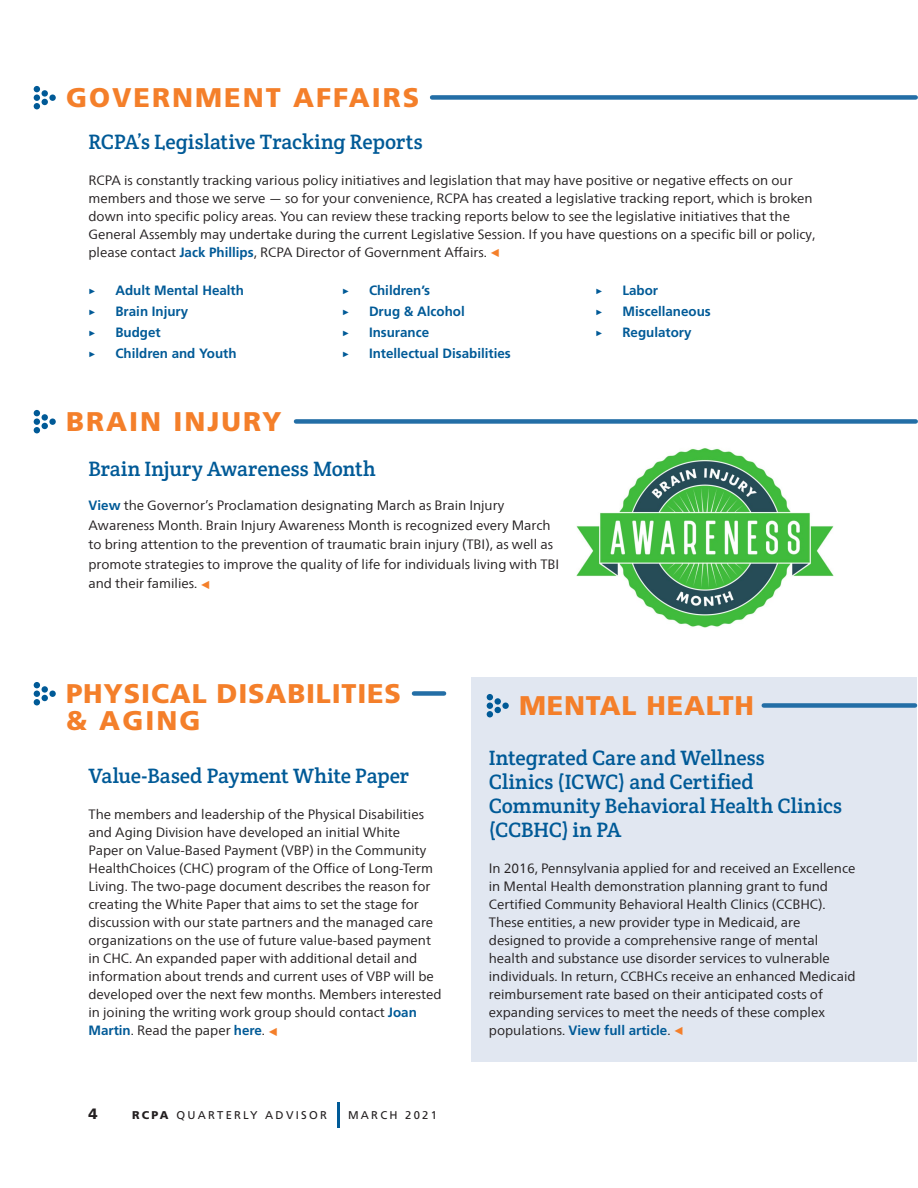
<style>
.page{position:relative;width:918px;height:1188px;background:#fff}
.page>*{position:absolute;margin:0;border:0;box-sizing:border-box;transform-origin:0 0}
.t1{font:900 27px "Frutiger LT Std";letter-spacing:.03em;color:#f47f2a}
.t2{font:900 27px "Frutiger LT Std";letter-spacing:.075em;color:#f47f2a}
.BODY_TEXT{font:21px/24px "Crete Round";letter-spacing:-.005em;color:#005a97}
.t3{font:900 15px "Frutiger LT Std";color:#231f20}
.BODY_TEXT-2{font:13.5px/18px "Frutiger Neue LT Com";color:#231f20}
.BODY_TEXT-3{font:700 13.5px "Frutiger LT Std";color:#005a97}
.t4{font:11.25px "Frutiger LT Std";letter-spacing:.2em;color:#231f20}
.s1{font-family:"Frutiger LT Std";font-weight:700;color:#005a97}
.s2{font-weight:900}
</style>
<div class="page">
<hr style="left:338px;top:1102px;width:2px;height:25px;background:#005a97">
<img style="left:576px;top:448px;width:258px;height:180px">
<div style="left:472px;top:677px;width:445px;height:385px;background:#e1e7f1"></div>
<div style="left:296px;top:419px;width:620px;height:5px;background:#236ea6"></div>
<div style="left:414px;top:691px;width:30px;height:5px;background:#236ea6"></div>
<div style="left:432px;top:95px;width:484px;height:5px;background:#236ea6"></div>
<div style="left:764px;top:703px;width:151px;height:5px;background:#236ea6"></div>
<p class="t2" style="left:66px;top:81px;width:355px">GOVERNMENT AFFAIRS</p>
<p class="BODY_TEXT" style="left:88px;top:129px;width:336px">RCPA’s Legislative Tracking Reports</p>
<p class="BODY_TEXT-2" style="left:88px;top:171px;width:728px">RCPA is constantly tracking various policy initiatives and legislation that may have positive or negative effects on our members and those we serve — so for your convenience, RCPA has created a legislative tracking report, which is broken down into specific policy areas. You can review these tracking reports below to see the legislative initiatives that the General Assembly may undertake during the current Legislative Session. If you have questions on a specific bill or policy, please contact <span class="s1">Jack Phillips</span>, RCPA Director of Government Affairs.</p>
<p class="BODY_TEXT-3" style="left:116px;top:283px;width:130px">Adult Mental Health</p>
<p class="BODY_TEXT-3" style="left:116px;top:304px;width:74px">Brain Injury</p>
<p class="BODY_TEXT-3" style="left:116px;top:325px;width:47px">Budget</p>
<p class="BODY_TEXT-3" style="left:116px;top:346px;width:123px">Children and Youth</p>
<p class="BODY_TEXT-3" style="left:369px;top:282px;width:63px">Children’s</p>
<p class="BODY_TEXT-3" style="left:369px;top:303px;width:97px">Drug &amp; Alcohol</p>
<p class="BODY_TEXT-3" style="left:369px;top:324px;width:62px">Insurance</p>
<p class="BODY_TEXT-3" style="left:369px;top:345px;width:143px">Intellectual Disabilities</p>
<p class="BODY_TEXT-3" style="left:622px;top:282px;width:37px">Labor</p>
<p class="BODY_TEXT-3" style="left:622px;top:303px;width:90px">Miscellaneous</p>
<p class="BODY_TEXT-3" style="left:622px;top:324px;width:71px">Regulatory</p>
<p class="t2" style="left:66px;top:405px;width:217px">BRAIN INJURY</p>
<p class="BODY_TEXT" style="left:88px;top:457px;width:289px">Brain Injury Awareness Month</p>
<p class="BODY_TEXT-2" style="left:88px;top:496px;width:472px;line-height:19.5px"><span class="s1">View</span> the Governor’s Proclamation designating March as Brain Injury Awareness Month. Brain Injury Awareness Month is recognized every March to bring attention to the prevention of traumatic brain injury (TBI), as well as promote strategies to improve the quality of life for individuals living with TBI and their families.</p>
<p class="t1" style="left:66px;top:677px;width:337px">PHYSICAL DISABILITIES</p>
<p class="t1" style="left:66px;top:704px;width:136px">&amp; AGING</p>
<p class="BODY_TEXT" style="left:88px;top:764px;width:322px">Value-Based Payment White Paper</p>
<p class="BODY_TEXT-2" style="left:88px;top:805px;width:355px">The members and leadership of the Physical Disabilities and Aging Division have developed an initial White<br>Paper on Value-Based Payment (VBP) in the Community HealthChoices (CHC) program of the Office of Long-Term Living. The two-page document describes the reason for creating the White Paper that aims to set the stage for discussion with our state partners and the managed care organizations on the use of future value-based payment in CHC. An expanded paper with additional detail and information about trends and current uses of VBP will be developed over the next few months. Members interested in joining the writing work group should contact <span class="s1">Joan Martin</span>. Read the paper <span class="s1">here</span>.</p>
<p class="t3" style="left:88px;top:1104px;width:11px">4</p>
<p class="t4" style="left:132px;top:1108px;width:196px"><span class="s2">RCPA</span> QUARTERLY ADVISOR</p>
<p class="t4" style="left:348px;top:1108px;width:91px">MARCH 2021</p>
<p class="t1" style="left:519px;top:689px;width:237px">MENTAL HEALTH</p>
<p class="BODY_TEXT" style="left:489px;top:745px;width:277px">Integrated Care and Wellness</p>
<p class="BODY_TEXT" style="left:489px;top:769px;width:266px">Clinics (ICWC) and Certified</p>
<p class="BODY_TEXT" style="left:489px;top:793px;width:355px">Community Behavioral Health Clinics (CCBHC) in PA</p>
<p class="BODY_TEXT-2" style="left:489px;top:859px;width:368px">In 2016, Pennsylvania applied for and received an Excellence in Mental Health demonstration planning grant to fund Certified Community Behavioral Health Clinics (CCBHC).<br>These entities, a new provider type in Medicaid, are designed to provide a comprehensive range of mental health and substance use disorder services to vulnerable individuals. In return, CCBHCs receive an enhanced Medicaid reimbursement rate based on their anticipated costs of expanding services to meet the needs of these complex populations. <span class="s1">View full article</span>.</p>
</div>
